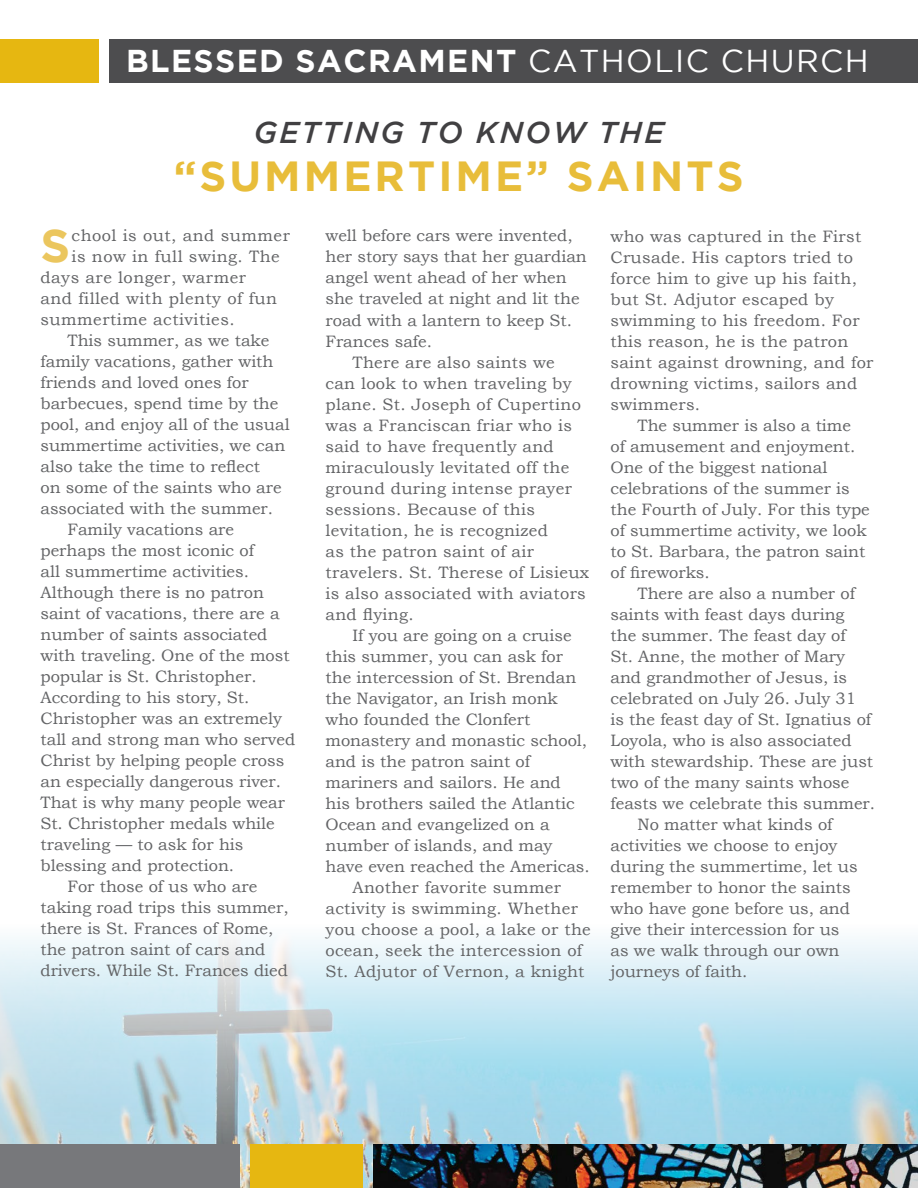
<style>
.page{position:relative;width:918px;height:1188px;background:#fff}
.page>*{position:absolute;margin:0;border:0;box-sizing:border-box;transform-origin:0 0}
.t1{font:700 46.5px "Gotham";color:#ebc65e}
.t2{font:700 42px "Gotham";letter-spacing:.075em;color:#e8bd3a}
.t3{font:700 31.5px "Gotham";letter-spacing:.045em;color:#fff}
.t4{font:italic 500 30px "Gotham";letter-spacing:.075em;color:#414042}
.t5{font:16.5px/21px "Bookman Old Style";color:#636466}
.t6{font:16.5px/21px "Bookman Old Style";letter-spacing:.02em;color:#636466}
.t7{font:16.5px "Bookman Old Style";letter-spacing:.03em;color:#636466}
.s1{font-weight:400}
</style>
<div class="page">
<img style="left:0;top:939px;width:918px;height:249px">
<div style="left:110px;top:39px;width:808px;height:43px;background:#4d4d4f"></div>
<div style="left:0;top:39px;width:99px;height:43px;background:#e6b711"></div>
<div style="left:0;top:1144px;width:239px;height:44px;background:#77787b"></div>
<img style="left:373px;top:1144px;width:545px;height:44px">
<div style="left:250px;top:1144px;width:112px;height:44px;background:#e6b711"></div>
<h3 class="t3" style="left:126px;top:42px;width:744px">BLESSED SACRAMENT <span class="s1">CATHOLIC CHURCH</span></h3>
<h3 class="t4" style="left:254px;top:116px;width:412px">GETTING TO KNOW THE</h3>
<h2 class="t2" style="left:174px;top:152px;width:571px">“SUMMERTIME” SAINTS</h2>
<h1 class="t1" style="left:40px;top:219px;width:31px">S</h1>
<p class="t7" style="left:72px;top:225px;width:220px">chool is out, and summer</p>
<p class="t7" style="left:72px;top:246px;width:210px">is now in full swing. The</p>
<p class="t7" style="left:41px;top:267px;width:207px">days are longer, warmer</p>
<p class="t7" style="left:41px;top:288px;width:238px">and filled with plenty of fun</p>
<p class="t7" style="left:41px;top:309px;width:196px">summertime activities.</p>
<p class="t5" style="left:67px;top:330px;width:203px">This summer, as we take</p>
<p class="t5" style="left:41px;top:351px;width:234px">family vacations, gather with</p>
<p class="t5" style="left:41px;top:372px;width:210px">friends and loved ones for</p>
<p class="t5" style="left:41px;top:393px;width:239px">barbecues, spend time by the</p>
<p class="t5" style="left:41px;top:414px;width:251px">pool, and enjoy all of the usual</p>
<p class="t5" style="left:41px;top:435px;width:246px">summertime activities, we can</p>
<p class="t5" style="left:41px;top:456px;width:221px">also take the time to reflect</p>
<p class="t5" style="left:41px;top:477px;width:243px">on some of the saints who are</p>
<p class="t5" style="left:41px;top:498px;width:234px">associated with the summer.</p>
<p class="t5" style="left:67px;top:519px;width:168px">Family vacations are</p>
<p class="t5" style="left:41px;top:540px;width:215px">perhaps the most iconic of</p>
<p class="t5" style="left:41px;top:561px;width:210px">all summertime activities.</p>
<p class="t5" style="left:41px;top:582px;width:225px">Although there is no patron</p>
<p class="t5" style="left:41px;top:603px;width:241px">saint of vacations, there are a</p>
<p class="t5" style="left:41px;top:624px;width:229px">number of saints associated</p>
<p class="t5" style="left:41px;top:645px;width:251px">with traveling. One of the most</p>
<p class="t5" style="left:41px;top:666px;width:218px">popular is St. Christopher.</p>
<p class="t5" style="left:41px;top:687px;width:210px">According to his story, St.</p>
<p class="t5" style="left:41px;top:708px;width:243px">Christopher was an extremely</p>
<p class="t5" style="left:41px;top:729px;width:256px">tall and strong man who served</p>
<p class="t5" style="left:41px;top:750px;width:245px">Christ by helping people cross</p>
<p class="t5" style="left:41px;top:771px;width:242px">an especially dangerous river.</p>
<p class="t5" style="left:41px;top:792px;width:246px">That is why many people wear</p>
<p class="t5" style="left:41px;top:813px;width:236px">St. Christopher medals while</p>
<p class="t5" style="left:41px;top:834px;width:204px">traveling — to ask for his</p>
<p class="t5" style="left:41px;top:855px;width:195px">blessing and protection.</p>
<p class="t5" style="left:67px;top:876px;width:191px">For those of us who are</p>
<p class="t5" style="left:41px;top:897px;width:250px">taking road trips this summer,</p>
<p class="t5" style="left:41px;top:918px;width:234px">there is St. Frances of Rome,</p>
<p class="t5" style="left:41px;top:939px;width:227px">the patron saint of cars and</p>
<p class="t5" style="left:41px;top:960px;width:249px">drivers. While St. Frances died</p>
<p class="t5" style="left:326px;top:225px;width:249px">well before cars were invented,</p>
<p class="t5" style="left:326px;top:246px;width:263px">her story says that her guardian</p>
<p class="t5" style="left:326px;top:267px;width:243px">angel went ahead of her when</p>
<p class="t5" style="left:326px;top:288px;width:256px">she traveled at night and lit the</p>
<p class="t5" style="left:326px;top:309px;width:248px">road with a lantern to keep St.</p>
<p class="t5" style="left:326px;top:330px;width:108px">Frances safe.</p>
<p class="t6" style="left:353px;top:351px;width:204px">There are also saints we</p>
<p class="t6" style="left:326px;top:372px;width:248px">can look to when traveling by</p>
<p class="t6" style="left:326px;top:393px;width:257px">plane. St. Joseph of Cupertino</p>
<p class="t6" style="left:326px;top:414px;width:248px">was a Franciscan friar who is</p>
<p class="t6" style="left:326px;top:435px;width:230px">said to have frequently and</p>
<p class="t6" style="left:326px;top:456px;width:245px">miraculously levitated off the</p>
<p class="t6" style="left:326px;top:477px;width:248px">ground during intense prayer</p>
<p class="t6" style="left:326px;top:498px;width:211px">sessions. Because of this</p>
<p class="t6" style="left:326px;top:519px;width:224px">levitation, he is recognized</p>
<p class="t6" style="left:326px;top:540px;width:210px">as the patron saint of air</p>
<p class="t6" style="left:326px;top:561px;width:265px">travelers. St. Therese of Lisieux</p>
<p class="t6" style="left:326px;top:583px;width:262px">is also associated with aviators</p>
<p class="t5" style="left:326px;top:604px;width:90px">and flying.</p>
<p class="t5" style="left:353px;top:625px;width:221px">If you are going on a cruise</p>
<p class="t5" style="left:326px;top:646px;width:239px">this summer, you can ask for</p>
<p class="t5" style="left:326px;top:667px;width:252px">the intercession of St. Brendan</p>
<p class="t5" style="left:326px;top:688px;width:234px">the Navigator, an Irish monk</p>
<p class="t5" style="left:326px;top:709px;width:206px">who founded the Clonfert</p>
<p class="t5" style="left:326px;top:730px;width:263px">monastery and monastic school,</p>
<p class="t5" style="left:326px;top:751px;width:206px">and is the patron saint of</p>
<p class="t5" style="left:326px;top:772px;width:237px">mariners and sailors. He and</p>
<p class="t5" style="left:326px;top:793px;width:251px">his brothers sailed the Atlantic</p>
<p class="t5" style="left:326px;top:814px;width:226px">Ocean and evangelized on a</p>
<p class="t5" style="left:326px;top:835px;width:229px">number of islands, and may</p>
<p class="t5" style="left:326px;top:856px;width:266px">have even reached the Americas.</p>
<p class="t6" style="left:353px;top:877px;width:210px">Another favorite summer</p>
<p class="t6" style="left:326px;top:898px;width:254px">activity is swimming. Whether</p>
<p class="t6" style="left:326px;top:919px;width:267px">you choose a pool, a lake or the</p>
<p class="t6" style="left:326px;top:940px;width:258px">ocean, seek the intercession of</p>
<p class="t6" style="left:326px;top:961px;width:261px">St. Adjutor of Vernon, a knight</p>
<p class="t6" style="left:611px;top:226px;width:265px">who was captured in the First<br>Crusade. His captors tried to force him to give up his faith, but St. Adjutor escaped by swimming to his freedom. For this reason, he is the patron saint against drowning, and for drowning victims, sailors and swimmers.</p>
<p class="t5" style="left:611px;top:415px;width:261px;text-indent:27px">The summer is also a time<br>of amusement and enjoyment.<br>One of the biggest national celebrations of the summer is the Fourth of July. For this type of summertime activity, we look to St. Barbara, the patron saint of fireworks.</p>
<p class="t5" style="left:638px;top:583px;width:219px">There are also a number of</p>
<p class="t5" style="left:611px;top:604px;width:235px">saints with feast days during</p>
<p class="t5" style="left:611px;top:625px;width:237px">the summer. The feast day of</p>
<p class="t5" style="left:611px;top:646px;width:236px">St. Anne, the mother of Mary</p>
<p class="t5" style="left:611px;top:667px;width:238px">and grandmother of Jesus, is</p>
<p class="t5" style="left:611px;top:688px;width:247px">celebrated on July 26. July 31</p>
<p class="t5" style="left:611px;top:709px;width:262px">is the feast day of St. Ignatius of</p>
<p class="t5" style="left:611px;top:730px;width:243px">Loyola, who is also associated</p>
<p class="t5" style="left:611px;top:751px;width:264px">with stewardship. These are just</p>
<p class="t5" style="left:611px;top:772px;width:240px">two of the many saints whose</p>
<p class="t5" style="left:611px;top:793px;width:266px">feasts we celebrate this summer.</p>
<p class="t5" style="left:638px;top:814px;width:197px">No matter what kinds of</p>
<p class="t5" style="left:611px;top:835px;width:229px">activities we choose to enjoy</p>
<p class="t5" style="left:611px;top:856px;width:249px">during the summertime, let us</p>
<p class="t5" style="left:611px;top:877px;width:242px">remember to honor the saints</p>
<p class="t5" style="left:611px;top:898px;width:241px">who have gone before us, and</p>
<p class="t5" style="left:611px;top:919px;width:231px">give their intercession for us</p>
<p class="t5" style="left:611px;top:940px;width:231px">as we walk through our own</p>
<p class="t5" style="left:611px;top:961px;width:138px">journeys of faith.</p>
</div>
